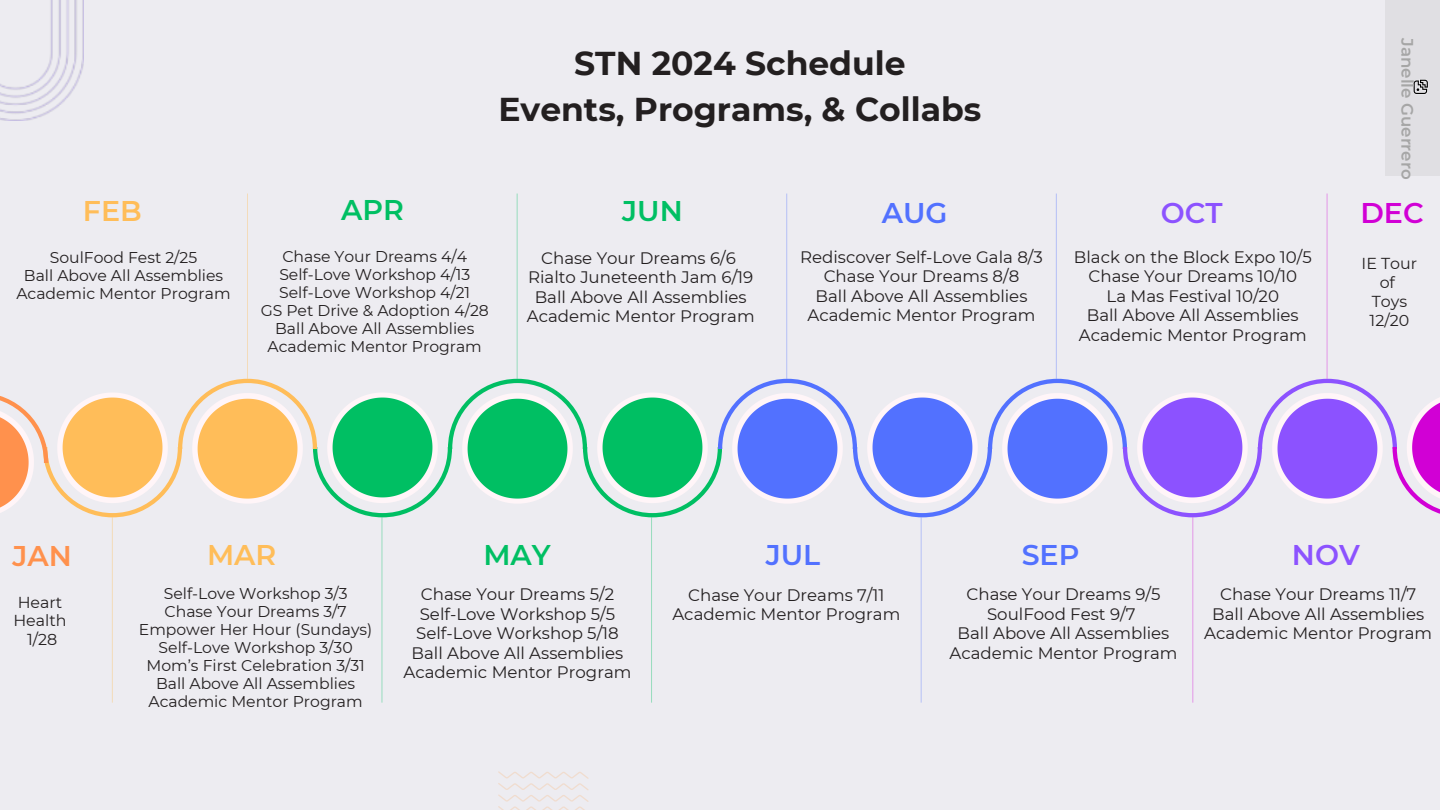
<style>
.page{position:relative;width:1440px;height:810px;background:#edecf1}
.page>*{position:absolute;margin:0;border:0;box-sizing:border-box;transform-origin:0 0}
.t1{font:700 33px/45.8px "Montserrat";color:#231f20;text-align:center}
.t2{font:600 28.5px "Montserrat";color:#00bf63}
.t3{font:600 28.5px "Montserrat";color:#5271ff}
.t4{font:600 28.5px "Montserrat";color:#ffbd59}
.t5{font:600 28.5px "Montserrat";color:#8c52ff}
.t6{font:600 28.5px "Montserrat";color:#ff914d}
.t7{font:600 28.5px "Montserrat";color:#d100d5}
.t8{font:16.6px/19.5px "Montserrat";color:#231f20;text-align:center}
.t9{font:600 16.6px "Montserrat";color:#a6a6a6}
.t10{font:15.9px "Montserrat";color:#231f20}
.t11{font:15.6px "Montserrat";color:#231f20}
</style>
<div class="page">
<hr style="left:247px;top:194px;width:1px;height:185px;background:#ffbd59">
<hr style="left:112px;top:517px;width:1px;height:186px;background:#ffbd59">
<hr style="left:517px;top:194px;width:1px;height:185px;background:#00bf63">
<hr style="left:382px;top:517px;width:1px;height:186px;background:#00bf63">
<hr style="left:786px;top:194px;width:1px;height:185px;background:#5271ff">
<hr style="left:651px;top:517px;width:1px;height:186px;background:#00bf63">
<hr style="left:1056px;top:194px;width:1px;height:185px;background:#5271ff">
<hr style="left:1327px;top:194px;width:1px;height:185px;background:#d100d5">
<hr style="left:921px;top:517px;width:1px;height:186px;background:#5271ff">
<hr style="left:1192px;top:517px;width:1px;height:186px;background:#d100d5">
<div style="left:1385px;top:0;width:55px;height:176px;background:#e0dfe3"></div>
<svg style="left:1413px;top:79px;width:15px;height:15px"></svg>
<img style="left:0;top:0;width:83px;height:120px">
<svg style="left:498px;top:771px;width:91px;height:39px"></svg>
<svg style="left:0;top:379px;width:1440px;height:138px"></svg>
<p class="t4" style="left:83px;top:193px;width:60px">FEB</p>
<p class="t11" style="left:50px;top:247px;width:149px">SoulFood Fest 2/25</p>
<p class="t11" style="left:24px;top:265px;width:201px">Ball Above All Assemblies</p>
<h3 class="t11" style="left:16px;top:283px;width:216px">Academic Mentor Program</h3>
<h1 class="t1" style="left:498px;top:41px;width:484px">STN 2024 Schedule<br>Events, Programs, &amp; Collabs</h1>
<p class="t2" style="left:341px;top:192px;width:64px">APR</p>
<p class="t2" style="left:622px;top:193px;width:62px">JUN</p>
<h2 class="t3" style="left:882px;top:195px;width:67px">AUG</h2>
<p class="t5" style="left:1161px;top:195px;width:63px">OCT</p>
<p class="t11" style="left:282px;top:247px;width:186px">Chase Your Dreams 4/4</p>
<p class="t11" style="left:279px;top:265px;width:192px">Self-Love Workshop 4/13</p>
<p class="t11" style="left:279px;top:283px;width:192px">Self-Love Workshop 4/21</p>
<p class="t11" style="left:261px;top:301px;width:230px">GS Pet Drive &amp; Adoption 4/28</p>
<p class="t11" style="left:275px;top:319px;width:201px">Ball Above All Assemblies</p>
<p class="t11" style="left:268px;top:337px;width:216px">Academic Mentor Program</p>
<p class="t8" style="left:541px;top:248px;width:196px">Chase Your Dreams 6/6</p>
<p class="t8" style="left:528px;top:267px;width:227px">Rialto Juneteenth Jam 6/19</p>
<h2 class="t8" style="left:535px;top:287px;width:213px">Ball Above All Assemblies</h2>
<p class="t8" style="left:527px;top:306px;width:229px">Academic Mentor Program</p>
<p class="t8" style="left:800px;top:247px;width:244px">Rediscover Self-Love Gala 8/3<br>Chase Your Dreams 8/8</p>
<p class="t8" style="left:816px;top:286px;width:213px">Ball Above All Assemblies</p>
<p class="t8" style="left:808px;top:305px;width:229px">Academic Mentor Program</p>
<h2 class="t8" style="left:1074px;top:247px;width:239px">Black on the Block Expo 10/5</h2>
<p class="t8" style="left:1089px;top:266px;width:210px">Chase Your Dreams 10/10</p>
<p class="t8" style="left:1107px;top:286px;width:174px">La Mas Festival 10/20</p>
<p class="t8" style="left:1087px;top:305px;width:213px">Ball Above All Assemblies</p>
<h2 class="t8" style="left:1079px;top:325px;width:229px">Academic Mentor Program</h2>
<p class="t9" style="left:1418px;top:38px;width:143px;rotate:90deg">Janelle Guerrero</p>
<p class="t7" style="left:1360px;top:195px;width:65px">DEC</p>
<h2 class="t10" style="left:1362px;top:254px;width:57px">IE Tour</h2>
<p class="t10" style="left:1380px;top:273px;width:17px">of</p>
<p class="t10" style="left:1372px;top:291px;width:37px">Toys</p>
<p class="t10" style="left:1370px;top:310px;width:41px">12/20</p>
<p class="t6" style="left:13px;top:538px;width:61px">JAN</p>
<p class="t10" style="left:18px;top:592px;width:46px">Heart</p>
<p class="t10" style="left:13px;top:611px;width:55px">Health</p>
<p class="t10" style="left:27px;top:630px;width:32px">1/28</p>
<p class="t4" style="left:207px;top:537px;width:71px">MAR</p>
<p class="t2" style="left:483px;top:537px;width:69px">MAY</p>
<p class="t11" style="left:164px;top:584px;width:185px">Self-Love Workshop 3/3</p>
<p class="t11" style="left:165px;top:602px;width:184px">Chase Your Dreams 3/7</p>
<p class="t11" style="left:139px;top:620px;width:235px">Empower Her Hour (Sundays)</p>
<p class="t11" style="left:159px;top:638px;width:196px">Self-Love Workshop 3/30</p>
<p class="t11" style="left:146px;top:656px;width:220px">Mom’s First Celebration 3/31</p>
<p class="t11" style="left:156px;top:674px;width:201px">Ball Above All Assemblies</p>
<p class="t11" style="left:149px;top:692px;width:216px">Academic Mentor Program</p>
<h2 class="t8" style="left:421px;top:584px;width:195px">Chase Your Dreams 5/2</h2>
<p class="t8" style="left:420px;top:604px;width:197px">Self-Love Workshop 5/5</p>
<p class="t8" style="left:416px;top:623px;width:204px">Self-Love Workshop 5/18</p>
<p class="t8" style="left:412px;top:643px;width:213px">Ball Above All Assemblies</p>
<h2 class="t8" style="left:404px;top:662px;width:229px">Academic Mentor Program</h2>
<p class="t3" style="left:766px;top:537px;width:56px">JUL</p>
<p class="t3" style="left:1022px;top:537px;width:59px">SEP</p>
<p class="t5" style="left:1292px;top:537px;width:69px">NOV</p>
<h2 class="t8" style="left:688px;top:585px;width:198px">Chase Your Dreams 7/11</h2>
<p class="t8" style="left:672px;top:605px;width:229px">Academic Mentor Program</p>
<p class="t8" style="left:967px;top:584px;width:195px">Chase Your Dreams 9/5</p>
<p class="t8" style="left:987px;top:604px;width:150px">SoulFood Fest 9/7</p>
<h2 class="t8" style="left:958px;top:623px;width:213px">Ball Above All Assemblies</h2>
<p class="t8" style="left:950px;top:643px;width:229px">Academic Mentor Program</p>
<p class="t8" style="left:1220px;top:584px;width:198px">Chase Your Dreams 11/7</p>
<p class="t8" style="left:1212px;top:604px;width:213px">Ball Above All Assemblies</p>
<p class="t8" style="left:1204px;top:623px;width:229px">Academic Mentor Program</p>
</div>
